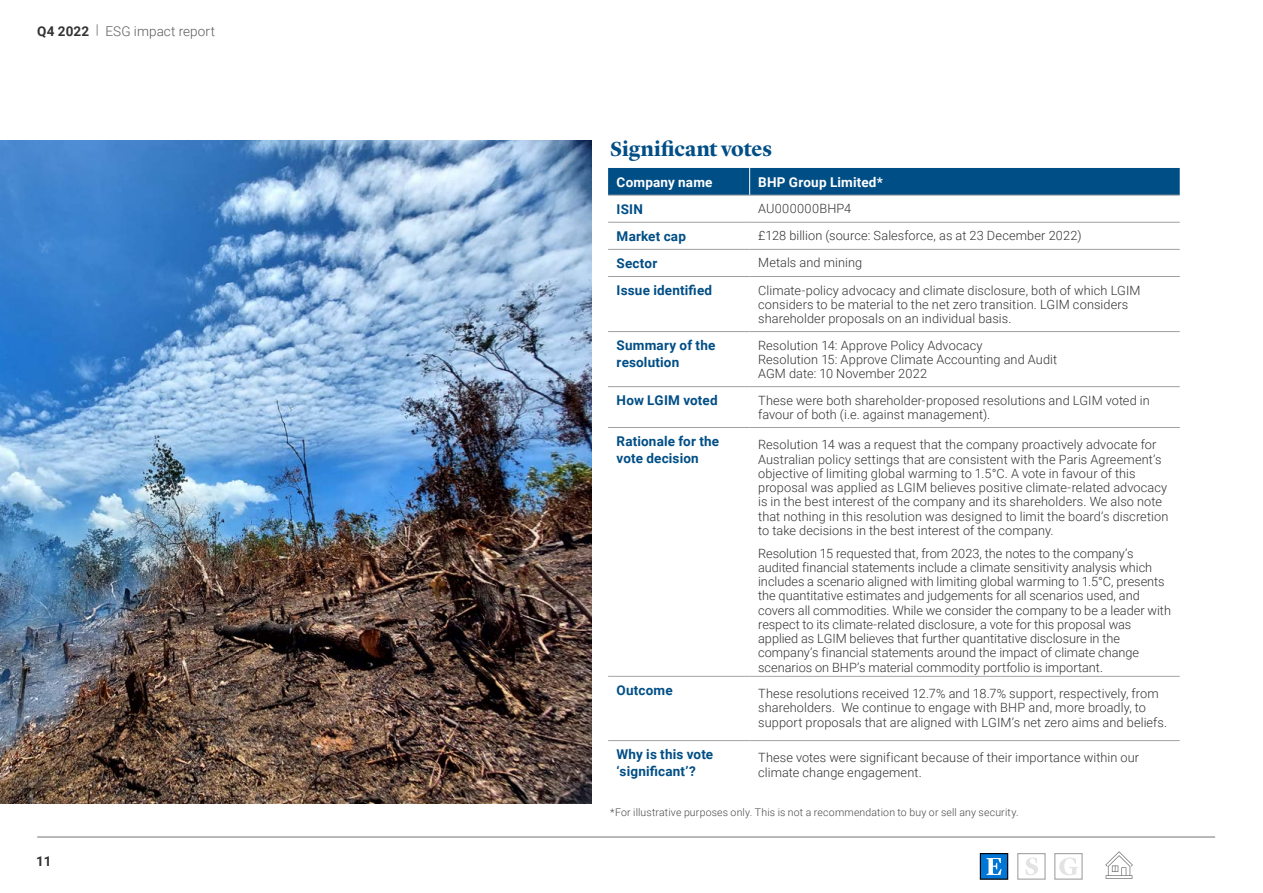
<style>
.page{position:relative;width:1263px;height:893px;background:#fff}
.page>*{position:absolute;margin:0;border:0;box-sizing:border-box;transform-origin:0 0}
.Body_copy_and_chart{font:700 21px "Lyon Display";color:#004e86}
.body_copy_standard{font:700 13.5px/16.5px "Roboto";letter-spacing:.015em;color:#004e86}
.body_copy_standard-2{font:700 13.5px "Roboto";letter-spacing:.015em;color:#fff}
.t1{font:300 13.5px "Roboto";letter-spacing:.01em;color:#5c5c5c}
.t2{font:700 13.5px "Roboto";color:#333}
.body_copy_standard-3{font:300 12.75px/14.2px "Roboto";letter-spacing:.005em;color:#333}
.body_copy_standard-4{font:300 12.75px "Roboto";letter-spacing:.025em;color:#333}
.Source_7pt{font:300 10.5px "Roboto";letter-spacing:.015em;color:#484848}
.s1{font-weight:700;color:#333}
</style>
<div class="page">
<hr style="left:37px;top:837px;width:1178px;height:1px;background:#737373">
<hr style="left:1106px;top:875px;width:26px;height:4px;background:#999">
<hr style="left:1106px;top:876px;width:26px;height:2px;background:#737373">
<svg style="left:1105px;top:851px;width:28px;height:25px"></svg>
<div style="left:1017px;top:853px;width:28px;height:27px;border:1px solid #a3a3a3"></div>
<svg style="left:1025px;top:857px;width:13px;height:18px"></svg>
<div style="left:1054px;top:853px;width:29px;height:27px;border:1px solid #a3a3a3"></div>
<svg style="left:1059px;top:857px;width:19px;height:18px"></svg>
<div style="left:980px;top:853px;width:28px;height:27px;background:#0076d6;border:1px solid #000"></div>
<svg style="left:986px;top:858px;width:15px;height:17px"></svg>
<hr style="left:608px;top:195px;width:142px;height:1px;background:#9f9f9f">
<hr style="left:750px;top:195px;width:430px;height:1px;background:#9f9f9f">
<hr style="left:608px;top:222px;width:142px;height:1px;background:#9f9f9f">
<hr style="left:750px;top:222px;width:430px;height:1px;background:#9f9f9f">
<hr style="left:608px;top:249px;width:142px;height:1px;background:#9f9f9f">
<hr style="left:750px;top:249px;width:430px;height:1px;background:#9f9f9f">
<hr style="left:608px;top:276px;width:142px;height:1px;background:#9f9f9f">
<hr style="left:750px;top:276px;width:430px;height:1px;background:#9f9f9f">
<hr style="left:608px;top:331px;width:142px;height:1px;background:#9f9f9f">
<hr style="left:750px;top:331px;width:430px;height:1px;background:#9f9f9f">
<hr style="left:608px;top:386px;width:142px;height:1px;background:#9f9f9f">
<hr style="left:750px;top:386px;width:430px;height:1px;background:#9f9f9f">
<hr style="left:608px;top:427px;width:142px;height:1px;background:#9f9f9f">
<hr style="left:750px;top:427px;width:430px;height:1px;background:#9f9f9f">
<div style="left:608px;top:168px;width:572px;height:27px;background:#004e86"></div>
<hr style="left:608px;top:676px;width:142px;height:1px;background:#a3a3a3">
<hr style="left:750px;top:676px;width:430px;height:1px;background:#a3a3a3">
<hr style="left:608px;top:740px;width:142px;height:1px;background:#a3a3a3">
<hr style="left:750px;top:740px;width:430px;height:1px;background:#a3a3a3">
<img style="left:0;top:140px;width:591px;height:664px">
<p class="t1" style="left:37px;top:21px;width:179px"><span class="s1">Q4 2022</span> | ESG impact report</p>
<p class="t2" style="left:36px;top:852px;width:17px">11</p>
<p class="Body_copy_and_chart" style="left:610px;top:133px;width:163px">Significant votes</p>
<p class="body_copy_standard-2" style="left:617px;top:172px;width:97px">Company name</p>
<p class="body_copy_standard-2" style="left:758px;top:172px;width:126px">BHP Group Limited*</p>
<p class="body_copy_standard" style="left:617px;top:200px;width:28px">ISIN</p>
<p class="body_copy_standard-4" style="left:758px;top:200px;width:95px">AU000000BHP4</p>
<p class="body_copy_standard" style="left:617px;top:227px;width:71px">Market cap</p>
<p class="body_copy_standard-3" style="left:758px;top:228px;width:325px">£128 billion (source: Salesforce, as at 23 December 2022)</p>
<p class="body_copy_standard" style="left:617px;top:254px;width:42px">Sector</p>
<p class="body_copy_standard-3" style="left:758px;top:255px;width:106px">Metals and mining</p>
<p class="body_copy_standard" style="left:617px;top:282px;width:97px">Issue identified</p>
<p class="body_copy_standard-3" style="left:758px;top:282px;width:384px">Climate-policy advocacy and climate disclosure, both of which LGIM considers to be material to the net zero transition. LGIM considers shareholder proposals on an individual basis.</p>
<p class="body_copy_standard" style="left:617px;top:337px;width:100px">Summary of the resolution</p>
<p class="body_copy_standard-3" style="left:758px;top:337px;width:226px">Resolution 14: Approve Policy Advocacy</p>
<p class="body_copy_standard-3" style="left:758px;top:352px;width:301px">Resolution 15: Approve Climate Accounting and Audit</p>
<p class="body_copy_standard-3" style="left:758px;top:366px;width:171px">AGM date: 10 November 2022</p>
<p class="body_copy_standard" style="left:617px;top:392px;width:103px">How LGIM voted</p>
<p class="body_copy_standard-3" style="left:758px;top:393px;width:393px">These were both shareholder-proposed resolutions and LGIM voted in favour of both (i.e. against management).</p>
<p class="body_copy_standard" style="left:617px;top:433px;width:104px">Rationale for the vote decision</p>
<p class="body_copy_standard-3" style="left:758px;top:437px;width:412px">Resolution 14 was a request that the company proactively advocate for Australian policy settings that are consistent with the Paris Agreement’s objective of limiting global warming to 1.5°C. A vote in favour of this proposal was applied as LGIM believes positive climate-related advocacy is in the best interest of the company and its shareholders. We also note that nothing in this resolution was designed to limit the board’s discretion to take decisions in the best interest of the company.</p>
<p class="body_copy_standard-3" style="left:758px;top:545px;width:414px">Resolution 15 requested that, from 2023, the notes to the company’s audited financial statements include a climate sensitivity analysis which includes a scenario aligned with limiting global warming to 1.5°C, presents the quantitative estimates and judgements for all scenarios used, and covers all commodities. While we consider the company to be a leader with respect to its climate-related disclosure, a vote for this proposal was applied as LGIM believes that further quantitative disclosure in the company’s financial statements around the impact of climate change scenarios on BHP’s material commodity portfolio is important.</p>
<p class="body_copy_standard" style="left:617px;top:681px;width:58px">Outcome</p>
<p class="body_copy_standard-3" style="left:758px;top:686px;width:410px">These resolutions received 12.7% and 18.7% support, respectively, from shareholders. We continue to engage with BHP and, more broadly, to support proposals that are aligned with LGIM’s net zero aims and beliefs.</p>
<p class="body_copy_standard" style="left:617px;top:746px;width:98px">Why is this vote ‘significant’?</p>
<p class="body_copy_standard-3" style="left:758px;top:750px;width:383px">These votes were significant because of their importance within our climate change engagement.</p>
<p class="Source_7pt" style="left:610px;top:805px;width:410px">*For illustrative purposes only. This is not a recommendation to buy or sell any security.</p>
</div>
